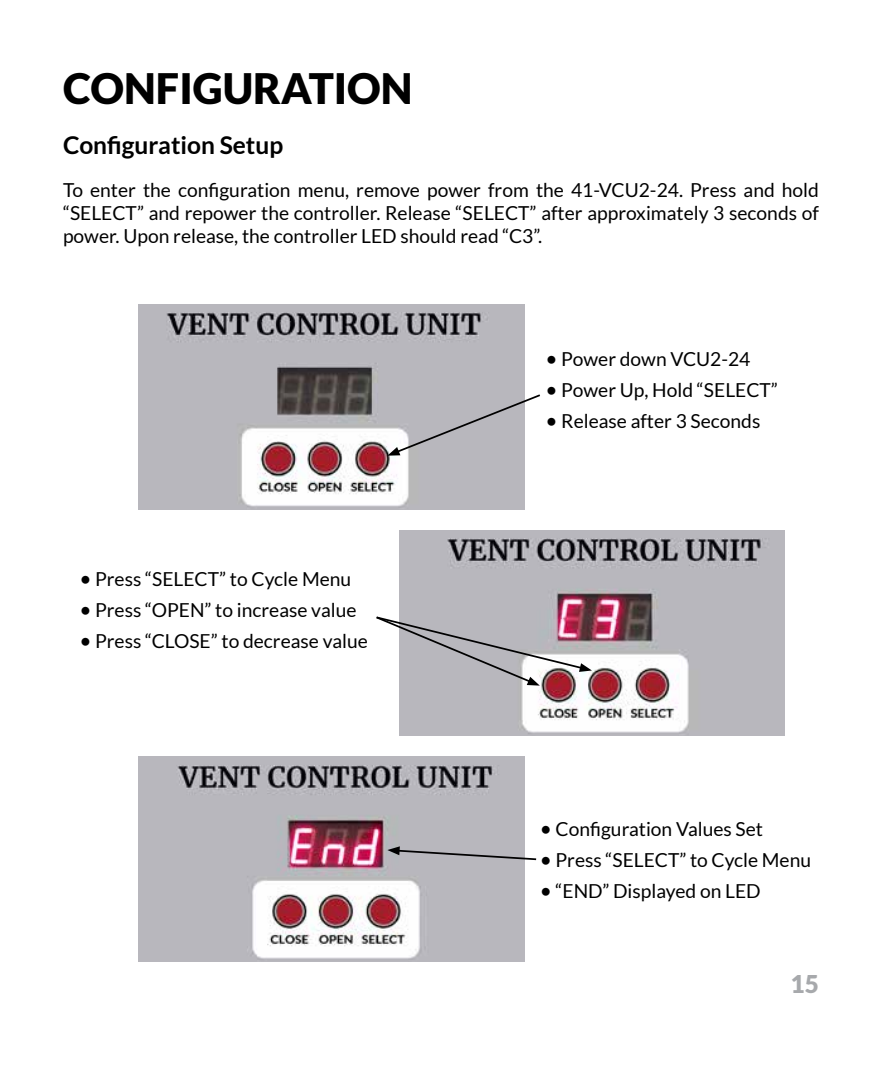
<style>
.page{position:relative;width:882px;height:1071px;background:#fff}
.page>*{position:absolute;margin:0;border:0;box-sizing:border-box;transform-origin:0 0}
.t1{font:900 42px "Lato";color:#000}
.t2{font:700 24.5px "Lato";color:#000}
.t3{font:900 24.5px "Lato";color:#a7a9ac}
.t4{font:19.25px/23.1px "Lato";color:#000;text-align:justify}
.s1{font-size:21px}
</style>
<div class="page">
<img style="left:139px;top:305px;width:385px;height:204px">
<img style="left:399px;top:531px;width:386px;height:205px">
<img style="left:139px;top:757px;width:385px;height:205px">
<svg style="left:387px;top:393px;width:153px;height:63px;background:#bcbbc0"></svg>
<svg style="left:376px;top:615px;width:216px;height:71px"></svg>
<svg style="left:387px;top:846px;width:150px;height:15px;background:#a4a4a8"></svg>
<h1 class="t1" style="left:63px;top:64px;width:351px">CONFIGURATION</h1>
<p class="t2" style="left:63px;top:131px;width:222px">Configuration Setup</p>
<p class="t4" style="left:63px;top:178px;width:758px">To enter the configuration menu, remove power from the 41-VCU2-24. Press and hold “SELECT” and repower the controller. Release “SELECT” after approximately 3 seconds of power. Upon release, the controller LED should read “C3”.</p>
<p class="t4" style="left:79px;top:568px;width:273px"><span class="s1">•</span> Press “SELECT” to Cycle Menu</p>
<p class="t4" style="left:79px;top:599px;width:279px"><span class="s1">•</span> Press “OPEN” to increase value</p>
<p class="t4" style="left:79px;top:630px;width:290px"><span class="s1">•</span> Press “CLOSE” to decrease value</p>
<p class="t4" style="left:546px;top:347px;width:206px"><span class="s1">•</span> Power down VCU2-24</p>
<p class="t4" style="left:546px;top:378px;width:234px"><span class="s1">•</span> Power Up, Hold “SELECT”</p>
<p class="t4" style="left:546px;top:409px;width:216px"><span class="s1">•</span> Release after 3 Seconds</p>
<p class="t4" style="left:540px;top:817px;width:225px"><span class="s1">•</span> Configuration Values Set</p>
<p class="t4" style="left:540px;top:848px;width:273px"><span class="s1">•</span> Press “SELECT” to Cycle Menu</p>
<p class="t4" style="left:540px;top:879px;width:222px"><span class="s1">•</span> “END” Displayed on LED</p>
<p class="t3" style="left:791px;top:970px;width:30px">15</p>
</div>
